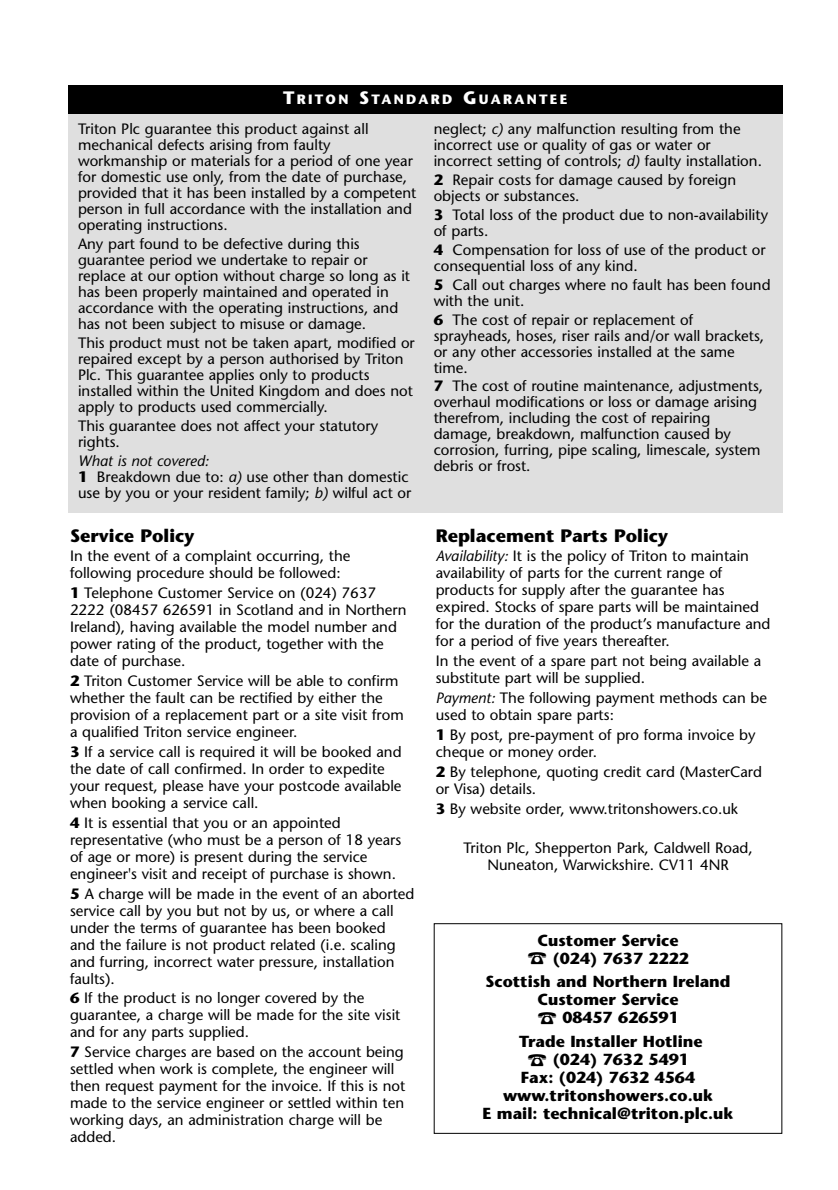
<style>
.page{position:relative;width:838px;height:1190px;background:#fff}
.page>*{position:absolute;margin:0;border:0;box-sizing:border-box;transform-origin:0 0}
.t1{font:700 18px "Stone Sans";color:#000}
.t2{font:700 16px/18px "Stone Sans";color:#000;text-align:center}
.t3{font:15px/17px "Stone Sans";color:#000}
.t4{font:700 13.6px "Stone Sans";letter-spacing:.17em;color:#fff}
.s1{font-size:18px}
.s2{font-style:italic}
.s3{font-weight:700}
</style>
<div class="page">
<div style="left:68px;top:113px;width:714px;height:400px;background:#dfdfdf"></div>
<div style="left:68px;top:85px;width:714px;height:28px;background:#000"></div>
<div style="left:434px;top:923px;width:348px;height:211px;border:1px solid #000"></div>
<p class="t4" style="left:283px;top:94px;width:285px"><span class="s1">T</span>RITON <span class="s1">S</span>TANDARD <span class="s1">G</span>UARANTEE</p>
<p class="t3" style="left:78px;top:123px;width:340px;line-height:16px">Triton Plc guarantee this product against all mechanical defects arising from faulty workmanship or materials for a period of one year for domestic use only, from the date of purchase, provided that it has been installed by a competent person in full accordance with the installation and operating instructions.</p>
<p class="t3" style="left:78px;top:238px;width:334px;line-height:16px">Any part found to be defective during this guarantee period we undertake to repair or replace at our option without charge so long as it has been properly maintained and operated in accordance with the operating instructions, and has not been subject to misuse or damage.</p>
<p class="t3" style="left:78px;top:336px;width:338px;line-height:16px">This product must not be taken apart, modified or repaired except by a person authorised by Triton Plc. This guarantee applies only to products installed within the United Kingdom and does not apply to products used commercially.</p>
<p class="t3" style="left:78px;top:419px;width:302px;line-height:16px">This guarantee does not affect your statutory rights.</p>
<p class="t3" style="left:78px;top:454px;width:335px;line-height:16px"><span class="s2">What is not covered:<br></span><span class="s3">1</span> Breakdown due to: <span class="s2">a)</span> use other than domestic use by you or your resident family; <span class="s2">b)</span> wilful act or</p>
<p class="t1" style="left:70px;top:528px;width:126px">Service Policy</p>
<p class="t3" style="left:70px;top:549px;width:282px">In the event of a complaint occurring, the following procedure should be followed:</p>
<p class="t3" style="left:70px;top:586px;width:338px"><span class="s3">1</span> Telephone Customer Service on (024) 7637<br>2222 (08457 626591 in Scotland and in Northern Ireland), having available the model number and power rating of the product, together with the date of purchase.</p>
<p class="t3" style="left:70px;top:674px;width:335px"><span class="s3">2</span> Triton Customer Service will be able to confirm whether the fault can be rectified by either the provision of a replacement part or a site visit from a qualified Triton service engineer.</p>
<p class="t3" style="left:70px;top:745px;width:333px"><span class="s3">3</span> If a service call is required it will be booked and the date of call confirmed. In order to expedite your request, please have your postcode available when booking a service call.</p>
<p class="t3" style="left:70px;top:816px;width:333px"><span class="s3">4</span> It is essential that you or an appointed representative (who must be a person of 18 years of age or more) is present during the service engineer's visit and receipt of purchase is shown.</p>
<p class="t3" style="left:70px;top:886px;width:346px"><span class="s3">5</span> A charge will be made in the event of an aborted service call by you but not by us, or where a call under the terms of guarantee has been booked and the failure is not product related (i.e. scaling and furring, incorrect water pressure, installation faults).</p>
<p class="t3" style="left:70px;top:991px;width:332px"><span class="s3">6</span> If the product is no longer covered by the guarantee, a charge will be made for the site visit and for any parts supplied.</p>
<p class="t3" style="left:70px;top:1045px;width:337px"><span class="s3">7</span> Service charges are based on the account being settled when work is complete, the engineer will then request payment for the invoice. If this is not made to the service engineer or settled within ten working days, an administration charge will be added.</p>
<p class="t3" style="left:434px;top:123px;width:330px;line-height:16px">neglect; <span class="s2">c)</span> any malfunction resulting from the incorrect use or quality of gas or water or incorrect setting of controls; <span class="s2">d)</span> faulty installation.</p>
<p class="t3" style="left:434px;top:174px;width:304px;line-height:16px"><span class="s3">2</span> Repair costs for damage caused by foreign objects or substances.</p>
<p class="t3" style="left:434px;top:208px;width:336px;line-height:16px"><span class="s3">3</span> Total loss of the product due to non-availability of parts.</p>
<p class="t3" style="left:434px;top:243px;width:334px;line-height:16px"><span class="s3">4</span> Compensation for loss of use of the product or consequential loss of any kind.</p>
<p class="t3" style="left:434px;top:278px;width:338px;line-height:16px"><span class="s3">5</span> Call out charges where no fault has been found with the unit.</p>
<p class="t3" style="left:434px;top:313px;width:332px;line-height:16px"><span class="s3">6</span> The cost of repair or replacement of sprayheads, hoses, riser rails and/or wall brackets, or any other accessories installed at the same time.</p>
<p class="t3" style="left:434px;top:380px;width:331px;line-height:16px"><span class="s3">7</span> The cost of routine maintenance, adjustments, overhaul modifications or loss or damage arising therefrom, including the cost of repairing damage, breakdown, malfunction caused by corrosion, furring, pipe scaling, limescale, system debris or frost.</p>
<p class="t1" style="left:436px;top:528px;width:234px">Replacement Parts Policy</p>
<p class="t3" style="left:436px;top:549px;width:336px"><span class="s2">Availability:</span> It is the policy of Triton to maintain availability of parts for the current range of products for supply after the guarantee has expired. Stocks of spare parts will be maintained for the duration of the product’s manufacture and for a period of five years thereafter.</p>
<p class="t3" style="left:436px;top:654px;width:327px">In the event of a spare part not being available a substitute part will be supplied.</p>
<p class="t3" style="left:436px;top:691px;width:333px"><span class="s2">Payment:</span> The following payment methods can be used to obtain spare parts:</p>
<p class="t3" style="left:436px;top:728px;width:321px"><span class="s3">1</span> By post, pre-payment of pro forma invoice by cheque or money order.</p>
<p class="t3" style="left:436px;top:765px;width:328px"><span class="s3">2</span> By telephone, quoting credit card (MasterCard or Visa) details.</p>
<p class="t3" style="left:436px;top:801px;width:304px"><span class="s3">3</span> By website order, www.tritonshowers.co.uk</p>
<p class="t3" style="left:463px;top:841px;width:291px;text-align:center">Triton Plc, Shepperton Park, Caldwell Road,<br>Nuneaton, Warwickshire. CV11 4NR</p>
<p class="t2" style="left:527px;top:933px;width:163px">Customer Service ☎ (024) 7637 2222</p>
<p class="t2" style="left:486px;top:975px;width:247px">Scottish and Northern Ireland<br>Customer Service<br>☎ 08457 626591</p>
<p class="t2" style="left:482px;top:1034px;width:253px">Trade Installer Hotline<br>☎ (024) 7632 5491<br>Fax: (024) 7632 4564 www.tritonshowers.co.uk<br>E mail: technical@triton.plc.uk</p>
</div>
